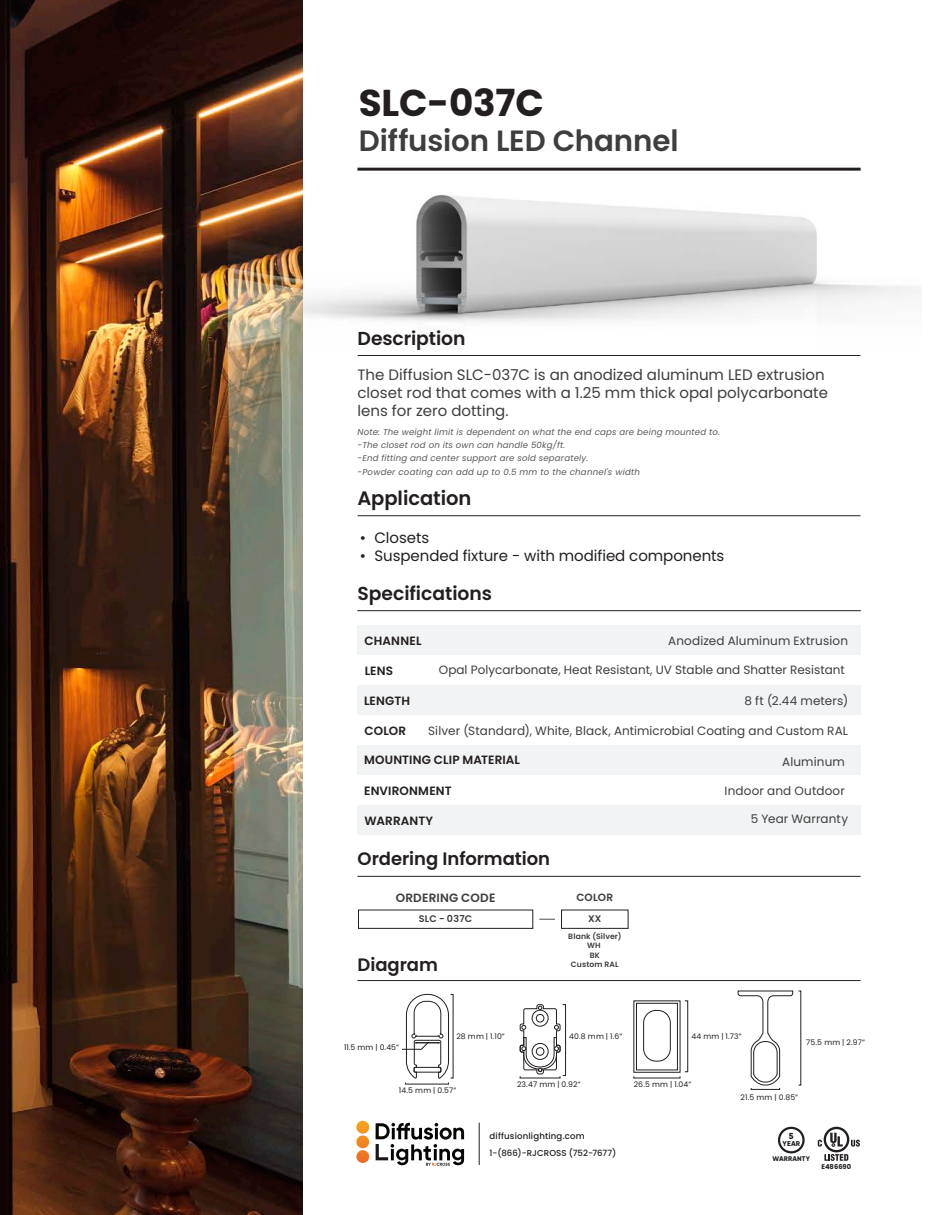
<style>
.page{position:relative;width:945px;height:1215px;background:#fff}
.page>*{position:absolute;margin:0;border:0;box-sizing:border-box;transform-origin:0 0}
.t1{font:700 37.35px "Poppins";letter-spacing:-.005em;color:#231f20}
.t2{font:600 29.25px "Poppins";letter-spacing:-.005em;color:#3e3e3f}
.t3{font:600 19.5px "Poppins";color:#231f20}
.t4{font:600 18.75px "Poppins";letter-spacing:-.005em;color:#231f20}
.t5{font:600 18px "Poppins";color:#231f20}
.t6{font:15px/18px "Poppins";color:#3e3e3f}
.t7{font:15px "Poppins";letter-spacing:-.005em;color:#231f20}
.t8{font:12px "Poppins";color:#3e3e3f}
.t9{font:600 12px "Poppins";letter-spacing:.01em;color:#231f20}
.t10{font:600 12px "Poppins";letter-spacing:.02em;color:#3e3e3f}
.t11{font:600 10.5px "Poppins";letter-spacing:.015em;color:#3e3e3f}
.t12{font:600 9.6px "Poppins";letter-spacing:.025em;color:#3e3e3f}
.t13{font:800 8.7px "Gilroy";color:#231f20}
.t14{font:italic 8.55px/13.4px "Poppins";letter-spacing:.02em;color:#57585a}
.t15{font:500 8.55px/17.7px "Poppins";letter-spacing:.02em;color:#231f20}
.t16{font:7.65px "Poppins";letter-spacing:.02em;color:#231f20}
.t17{font:600 7.65px/9.1px "Poppins";letter-spacing:.02em;color:#3e3e3f;text-align:center}
.t18{font:7.65px "Poppins";color:#1f1c1e}
.t19{font:800 6.9px "Gilroy";color:#231f20}
.t20{font:800 6.75px "Gilroy";letter-spacing:.025em;color:#231f20}
.t21{font:700 6.75px "Poppins";color:#231f20}
</style>
<div class="page">
<img style="left:302px;top:178px;width:619px;height:171px">
<img style="left:0;top:0;width:302px;height:1215px">
<hr style="left:479px;top:1123px;width:1px;height:42px;background:#231f20">
<svg style="left:356px;top:1121px;width:13px;height:42px"></svg>
<svg style="left:376px;top:1123px;width:88px;height:43px"></svg>
<svg style="left:818px;top:1127px;width:42px;height:34px"></svg>
<svg style="left:778px;top:1127px;width:27px;height:26px"></svg>
<div style="left:562px;top:1004px;width:4px;height:72px;border:1px solid #231f20"></div>
<svg style="left:520px;top:1004px;width:40px;height:70px"></svg>
<div style="left:685px;top:1001px;width:3px;height:71px;border:1px solid #231f20"></div>
<div style="left:636px;top:1003px;width:42px;height:67px;border:1px solid #231f20"></div>
<div style="left:643px;top:1010px;width:28px;height:51px;border:1px solid #231f20;border-radius:13px"></div>
<div style="left:751px;top:1088px;width:29px;height:2px;border:1px solid #231f20"></div>
<svg style="left:738px;top:991px;width:55px;height:94px"></svg>
<svg style="left:401px;top:994px;width:48px;height:85px"></svg>
<div style="left:561px;top:910px;width:67px;height:19px;border:1px solid #231f20"></div>
<svg style="left:539px;top:919px;width:16px;height:1px"></svg>
<div style="left:358px;top:910px;width:175px;height:19px;border:1px solid #231f20"></div>
<hr style="left:357px;top:876px;width:504px;height:1px;background:#231f20">
<hr style="left:357px;top:980px;width:504px;height:1px;background:#231f20">
<hr style="left:358px;top:515px;width:502px;height:1px;background:#231f20">
<div style="left:357px;top:745px;width:504px;height:30px;background:#f2f3f4"></div>
<div style="left:357px;top:625px;width:504px;height:30px;background:#f2f3f4"></div>
<div style="left:357px;top:685px;width:504px;height:30px;background:#f2f3f4"></div>
<div style="left:357px;top:805px;width:504px;height:30px;background:#f2f3f4"></div>
<hr style="left:357px;top:610px;width:504px;height:1px;background:#231f20">
<hr style="left:357px;top:168px;width:504px;height:3px;background:#231f20">
<hr style="left:358px;top:355px;width:502px;height:1px;background:#231f20">
<h1 class="t1" style="left:359px;top:81px;width:186px">SLC-037C</h1>
<h2 class="t2" style="left:359px;top:124px;width:321px">Diffusion LED Channel</h2>
<h3 class="t4" style="left:357px;top:327px;width:110px">Description</h3>
<p class="t6" style="left:357px;top:366px;width:472px">The Diffusion SLC-037C is an anodized aluminum LED extrusion closet rod that comes with a 1.25 mm thick opal polycarbonate lens for zero dotting.</p>
<p class="t14" style="left:357px;top:425px;width:364px">Note: The weight limit is dependent on what the end caps are being mounted to. -The closet rod on its own can handle 50kg/ft.<br>-End fitting and center support are sold separately.<br>-Powder coating can add up to 0.5 mm to the channel's width</p>
<h3 class="t3" style="left:357px;top:487px;width:115px">Application</h3>
<p class="t7" style="left:360px;top:529px;width:71px">• Closets</p>
<p class="t7" style="left:360px;top:547px;width:366px">• Suspended fixture - with modified components</p>
<h3 class="t4" style="left:357px;top:582px;width:136px">Specifications</h3>
<p class="t9" style="left:365px;top:634px;width:58px">CHANNEL</p>
<p class="t8" style="left:668px;top:633px;width:181px">Anodized Aluminum Extrusion</p>
<p class="t9" style="left:365px;top:664px;width:30px">LENS</p>
<p class="t8" style="left:439px;top:663px;width:407px">Opal Polycarbonate, Heat Resistant, UV Stable and Shatter Resistant</p>
<p class="t9" style="left:364px;top:694px;width:47px">LENGTH</p>
<p class="t9" style="left:364px;top:724px;width:43px">COLOR</p>
<p class="t8" style="left:428px;top:724px;width:422px">Silver (Standard), White, Black, Antimicrobial Coating and Custom RAL</p>
<p class="t8" style="left:744px;top:693px;width:105px">8 ft (2.44 meters)</p>
<p class="t9" style="left:364px;top:753px;width:158px">MOUNTING CLIP MATERIAL</p>
<p class="t8" style="left:782px;top:755px;width:64px">Aluminum</p>
<p class="t9" style="left:364px;top:784px;width:89px">ENVIRONMENT</p>
<p class="t8" style="left:725px;top:784px;width:122px">Indoor and Outdoor</p>
<p class="t9" style="left:365px;top:814px;width:70px">WARRANTY</p>
<p class="t8" style="left:751px;top:812px;width:99px">5 Year Warranty</p>
<h3 class="t5" style="left:357px;top:848px;width:194px">Ordering Information</h3>
<p class="t10" style="left:396px;top:891px;width:101px">ORDERING CODE</p>
<p class="t11" style="left:577px;top:892px;width:38px">COLOR</p>
<p class="t17" style="left:568px;top:932px;width:55px">Blank (Silver)<br>WH<br>BK<br>Custom RAL</p>
<p class="t12" style="left:419px;top:913px;width:55px">SLC - 037C</p>
<p class="t12" style="left:588px;top:913px;width:15px">XX</p>
<h3 class="t5" style="left:357px;top:955px;width:82px">Diagram</h3>
<p class="t18" style="left:344px;top:1043px;width:57px">11.5 mm | 0.45”</p>
<p class="t16" style="left:456px;top:1032px;width:50px">28 mm | 1.10”</p>
<p class="t16" style="left:569px;top:1032px;width:55px">40.8 mm | 1.6”</p>
<p class="t16" style="left:691px;top:1032px;width:52px">44 mm | 1.73”</p>
<p class="t16" style="left:806px;top:1038px;width:60px">75.5 mm | 2.97”</p>
<p class="t16" style="left:399px;top:1085px;width:59px">14.5 mm | 0.57”</p>
<p class="t16" style="left:517px;top:1080px;width:65px">23.47 mm | 0.92”</p>
<p class="t16" style="left:634px;top:1080px;width:59px">26.5 mm | 1.04”</p>
<p class="t16" style="left:741px;top:1093px;width:59px">21.5 mm | 0.85”</p>
<p class="t15" style="left:490px;top:1127px;width:128px">diffusionlighting.com<br>1-(866)-RJCROSS (752-7677)</p>
<p class="t13" style="left:789px;top:1131px;width:6px">5</p>
<p class="t19" style="left:783px;top:1139px;width:19px">YEAR</p>
<p class="t20" style="left:772px;top:1154px;width:39px">WARRANTY</p>
<p class="t21" style="left:821px;top:1163px;width:31px">E486690</p>
</div>
